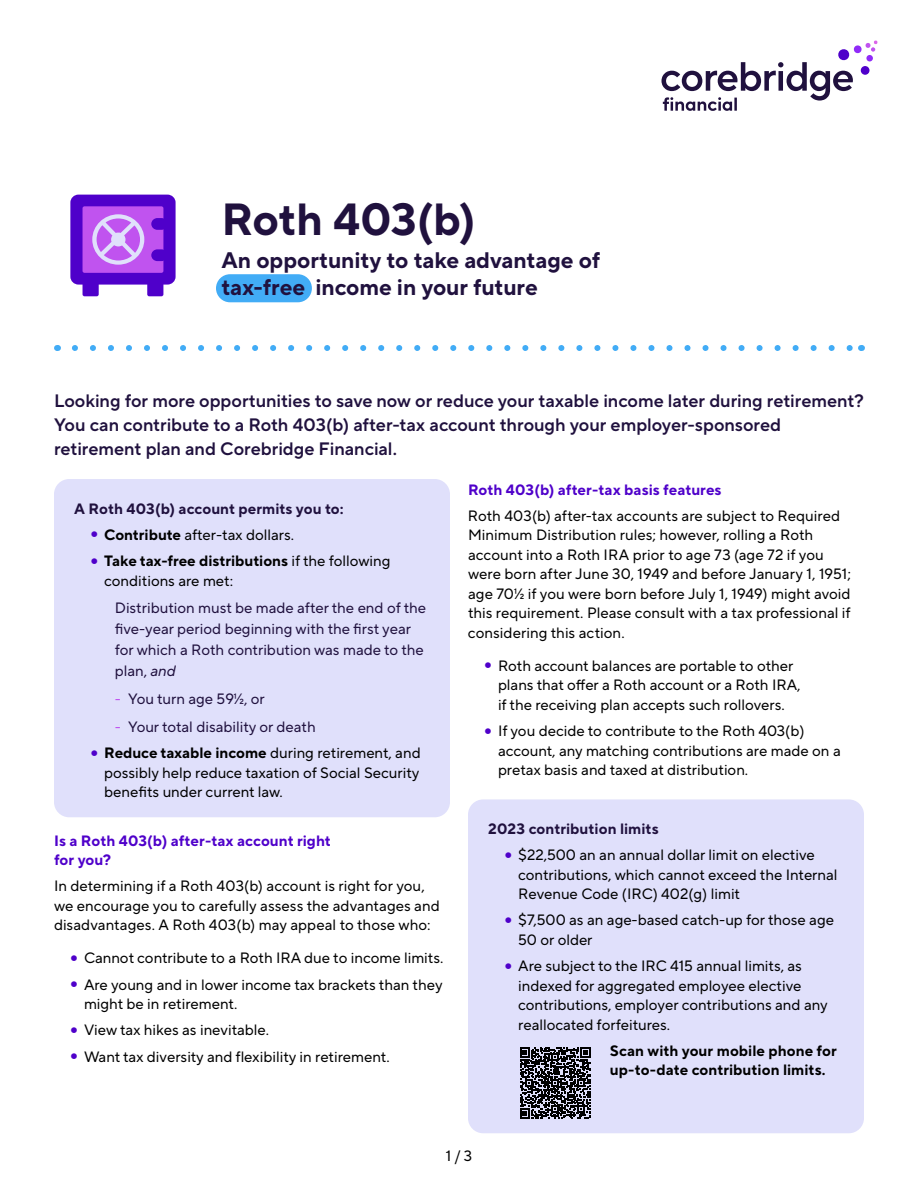
<style>
.page{position:relative;width:918px;height:1188px;background:#fff}
.page>*{position:absolute;margin:0;border:0;box-sizing:border-box;transform-origin:0 0}
.t1{font:700 45px "TT Norms Pro";letter-spacing:-.01em;color:#20113e}
.t2{font:700 22.5px/27px "TT Norms Pro";letter-spacing:-.005em;color:#20113e}
.t3{font:18px/24px "TT Norms Pro Dm Bd";color:#20113e}
.t4{font:15px/19.5px "TT Norms Pro";color:#000}
.t5{font:15px/21px "TT Norms Pro";color:#20113e}
.t6{font:700 15px/19.5px "TT Norms Pro";letter-spacing:.005em;color:#4f00ca}
.t7{font:700 15px/19.5px "TT Norms Pro";letter-spacing:.005em;color:#000}
.t8{font:700 15px "TT Norms Pro";letter-spacing:.005em;color:#20113e}
.s1{font-size:28.5px;color:#4f00ca}
.s2{font-weight:700}
.s3{font-style:italic}
.s4{color:#c053ef}
</style>
<div class="page">
<svg style="left:662px;top:40px;width:216px;height:71px"></svg>
<div style="left:861px;top:66px;width:9px;height:9px;background:#4f00ca;border-radius:50%"></div>
<svg style="left:75px;top:345px;width:777px;height:6px"></svg>
<svg style="left:70px;top:195px;width:106px;height:101px;background:#974ce1"></svg>
<div style="left:216px;top:274px;width:96px;height:28px;background:#42acf6;border-radius:14px"></div>
<div style="left:54px;top:479px;width:396px;height:338px;background:#e0e0fb;border-radius:15px"></div>
<div style="left:468px;top:799px;width:396px;height:334px;background:#e0e0fb;border-radius:15px"></div>
<svg style="left:520px;top:1048px;width:70px;height:70px"></svg>
<h1 class="t1" style="left:221px;top:186px;width:256px">Roth 403(b)</h1>
<h2 class="t2" style="left:221px;top:246px;width:380px">An opportunity to take advantage of tax-free income in your future</h2>
<p class="t3" style="left:54px;top:389px;width:811px">Looking for more opportunities to save now or reduce your taxable income later during retirement?<br>You can contribute to a Roth 403(b) after-tax account through your employer-sponsored retirement plan and Corebridge Financial.</p>
<p class="t8" style="left:74px;top:497px;width:271px">A Roth 403(b) account permits you to:</p>
<p class="t4" style="left:88px;top:525px;width:207px"><span class="s1">•</span> <span class="s2">Contribute</span> after-tax dollars.</p>
<p class="t4" style="left:104px;top:551px;width:288px;text-indent:-16px"><span class="s1">•</span> <span class="s2">Take tax-free distributions</span> if the following conditions are met:</p>
<p class="t5" style="left:115px;top:597px;width:313px">Distribution must be made after the end of the five-year period beginning with the first year for which a Roth contribution was made to the plan, <span class="s3">and</span></p>
<p class="t5" style="left:115px;top:688px;width:152px"><span class="s4">-</span> You turn age 59½, or</p>
<p class="t5" style="left:115px;top:716px;width:202px"><span class="s4">-</span> Your total disability or death</p>
<p class="t4" style="left:104px;top:743px;width:318px;text-align:justify;text-indent:-16px"><span class="s1">•</span> <span class="s2">Reduce taxable income</span> during retirement, and possibly help reduce taxation of Social Security benefits under current law.</p>
<p class="t6" style="left:54px;top:831px;width:278px">Is a Roth 403(b) after-tax account right for you?</p>
<p class="t4" style="left:54px;top:876px;width:387px">In determining if a Roth 403(b) account is right for you, we encourage you to carefully assess the advantages and disadvantages. A Roth 403(b) may appeal to those who:</p>
<p class="t4" style="left:68px;top:948px;width:377px"><span class="s1">•</span> Cannot contribute to a Roth IRA due to income limits.</p>
<p class="t4" style="left:84px;top:975px;width:360px;text-indent:-16px"><span class="s1">•</span> Are young and in lower income tax brackets than they might be in retirement.</p>
<p class="t4" style="left:68px;top:1020px;width:203px"><span class="s1">•</span> View tax hikes as inevitable.</p>
<p class="t4" style="left:68px;top:1047px;width:323px"><span class="s1">•</span> Want tax diversity and flexibility in retirement.</p>
<p class="t6" style="left:468px;top:480px;width:255px">Roth 403(b) after-tax basis features</p>
<p class="t4" style="left:468px;top:506px;width:384px">Roth 403(b) after-tax accounts are subject to Required Minimum Distribution rules; however, rolling a Roth account into a Roth IRA prior to age 73 (age 72 if you were born after June 30, 1949 and before January 1, 1951; age 70½ if you were born before July 1, 1949) might avoid this requirement. Please consult with a tax professional if considering this action.</p>
<p class="t4" style="left:498px;top:656px;width:304px;text-indent:-16px"><span class="s1">•</span> Roth account balances are portable to other plans that offer a Roth account or a Roth IRA, if the receiving plan accepts such rollovers.</p>
<p class="t4" style="left:498px;top:721px;width:344px;text-indent:-16px"><span class="s1">•</span> If you decide to contribute to the Roth 403(b) account, any matching contributions are made on a pretax basis and taxed at distribution.</p>
<p class="t8" style="left:488px;top:818px;width:172px">2023 contribution limits</p>
<p class="t4" style="left:518px;top:845px;width:321px;text-indent:-16px"><span class="s1">•</span> $22,500 an an annual dollar limit on elective contributions, which cannot exceed the Internal<br>Revenue Code (IRC) 402(g) limit</p>
<p class="t4" style="left:518px;top:910px;width:317px;text-indent:-16px"><span class="s1">•</span> $7,500 as an age-based catch-up for those age<br>50 or older</p>
<p class="t4" style="left:518px;top:956px;width:311px;text-indent:-16px"><span class="s1">•</span> Are subject to the IRC 415 annual limits, as indexed for aggregated employee elective contributions, employer contributions and any reallocated forfeitures.</p>
<p class="t7" style="left:610px;top:1041px;width:229px">Scan with your mobile phone for up-to-date contribution limits.</p>
<p class="t4" style="left:446px;top:1146px;width:28px">1 / 3</p>
</div>
